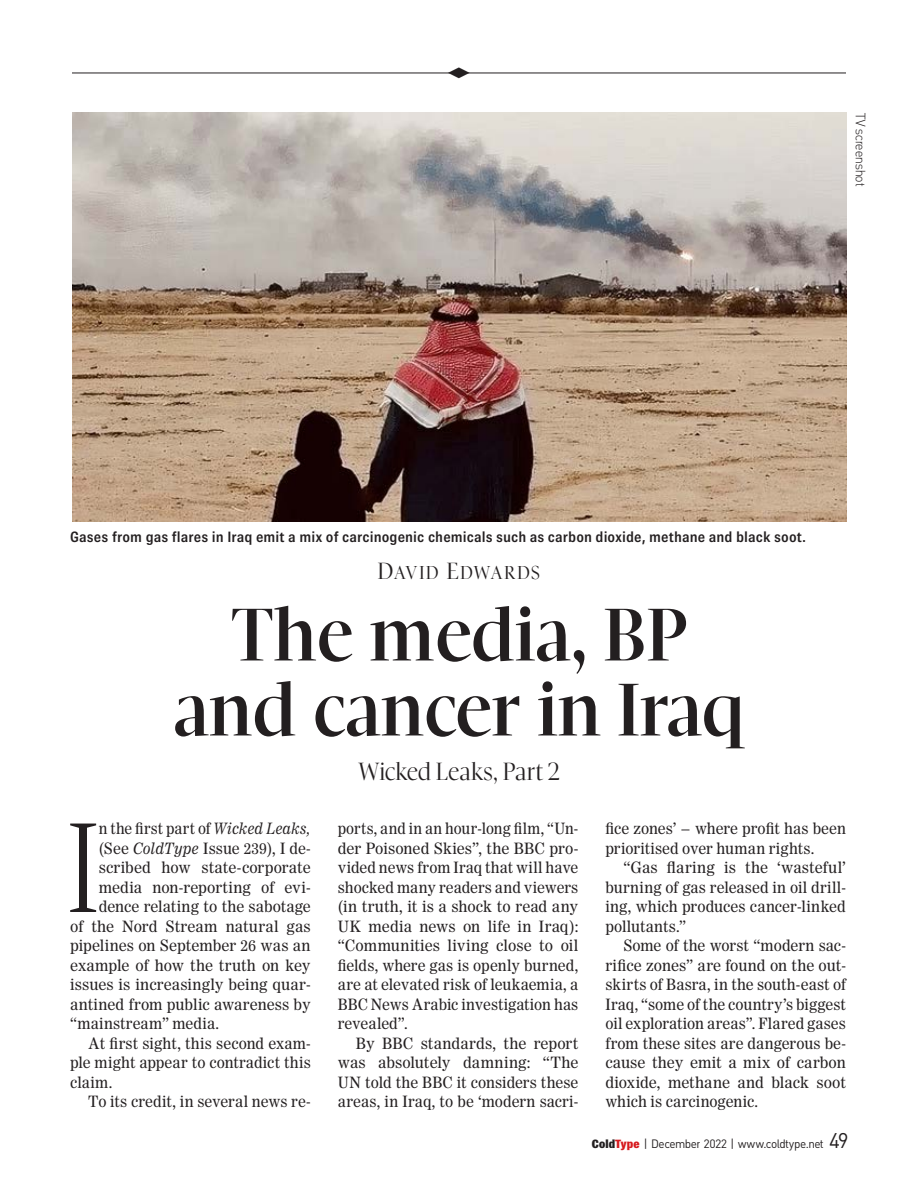
<style>
.page{position:relative;width:918px;height:1188px;background:#fff}
.page>*{position:absolute;margin:0;border:0;box-sizing:border-box;transform-origin:0 0}
.Text1_Drop{font:300 130.65px "Pratt Nova";color:#231f20;scale:.91 1}
.Headline2_Main{font:700 76.35px/75px "Pratt Nova Fine";letter-spacing:-.01em;color:#231f20;text-align:center;scale:.94 1}
.Headline3_Intro{font:25.5px "Pratt Nova Fine";letter-spacing:-.005em;color:#231f20;scale:.95 1}
.Headline1_Byline{font:19.2px "Pratt Nova Fine Regular SC800";letter-spacing:.075em;color:#231f20}
.Text2_Text{font:15.45px/19.5px "Worldwide";color:#231f20;text-align:justify}
.Text2_Text-2{font:15.45px/19.5px "Worldwide";color:#231f20;text-align:justify;scale:.96 1}
.Text1_Drop-2{font:15.45px "Worldwide";letter-spacing:.005em;color:#231f20}
.Text1_Drop-3{font:15.45px "Worldwide";letter-spacing:.005em;color:#231f20;scale:.96 1}
.Text5_Caption{font:600 15px "Brown Pro";letter-spacing:.005em;color:#231f20}
.Text4_Caption_Credit{font:300 13.5px "Nu Din";letter-spacing:.02em;color:#231f20}
.t1{font:12px "Nu Din";letter-spacing:.015em;color:#231f20}
.s1{font-size:24px}
.s2{font-style:italic}
.s3{font-family:"Brown";font-weight:800}
.s4{font-family:"Brown";font-weight:800;color:#d71b1f}
.s5{font-size:21px}
</style>
<div class="page">
<hr style="left:72px;top:73px;width:774px;height:1px;background:#231f20">
<img style="left:72px;top:112px;width:774px;height:410px">
<svg style="left:448px;top:72px;width:22px;height:2px"></svg>
<p class="Text4_Caption_Credit" style="left:869px;top:112px;width:75px;rotate:90deg">TV screenshot</p>
<p class="Text5_Caption" style="left:70px;top:528px;width:738px">Gases from gas flares in Iraq emit a mix of carcinogenic chemicals such as carbon dioxide, methane and black soot.</p>
<p class="Headline1_Byline" style="left:378px;top:563px;width:162px"><span class="s1">D</span>AVID <span class="s1">E</span>DWARDS</p>
<p class="Headline2_Main" style="left:173px;top:599px;width:610px">The media, BP and cancer in Iraq</p>
<p class="Headline3_Intro" style="left:358px;top:758px;width:214px">Wicked Leaks, Part 2</p>
<p class="Text1_Drop" style="left:68px;top:799px;width:36px">I</p>
<p class="Text1_Drop-3" style="left:99px;top:819px;width:222px">n the first part of <span class="s2">Wicked Leaks,</span></p>
<p class="Text1_Drop-2" style="left:99px;top:839px;width:214px">(See <span class="s2">ColdType</span> Issue 239), I de-</p>
<p class="Text1_Drop-2" style="left:99px;top:858px;width:214px">scribed how state-corporate</p>
<p class="Text1_Drop-2" style="left:99px;top:878px;width:214px">media non-reporting of evi-</p>
<p class="Text1_Drop-2" style="left:99px;top:897px;width:214px">dence relating to the sabotage</p>
<p class="Text1_Drop-2" style="left:70px;top:917px;width:242px">of the Nord Stream natural gas</p>
<p class="Text1_Drop-2" style="left:70px;top:936px;width:242px">pipelines on September 26 was an</p>
<p class="Text1_Drop-2" style="left:70px;top:956px;width:242px">example of how the truth on key</p>
<p class="Text1_Drop-2" style="left:70px;top:975px;width:242px">issues is increasingly being quar-</p>
<p class="Text1_Drop-2" style="left:70px;top:995px;width:242px">antined from public awareness by</p>
<p class="Text1_Drop-2" style="left:70px;top:1014px;width:150px">“mainstream” media.</p>
<p class="Text2_Text" style="left:70px;top:1033px;width:242px;text-indent:18px">At first sight, this second exam&shy;ple might appear to contradict this claim.</p>
<p class="Text2_Text" style="left:88px;top:1092px;width:224px">To its credit, in several news re-</p>
<p class="Text2_Text-2" style="left:338px;top:819px;width:252px">ports, and in an hour-long film, “Un&shy;der Poisoned Skies”, the BBC pro&shy;vided news from Iraq that will have shocked many readers and viewers (in truth, it is a shock to read any UK media news on life in Iraq): “Communities living close to oil fields, where gas is openly burned, are at elevated risk of leukaemia, a BBC News Arabic investigation has revealed”.</p>
<p class="Text2_Text" style="left:338px;top:1033px;width:242px;text-indent:18px">By BBC standards, the report was absolutely damning: “The UN told the BBC it considers these areas, in Iraq, to be ‘modern sacri-</p>
<p class="Text2_Text" style="left:605px;top:819px;width:242px">fice zones’ – where profit has been prioritised over human rights.</p>
<p class="Text2_Text" style="left:605px;top:858px;width:242px;text-indent:18px">“Gas flaring is the ‘wasteful’ burning of gas released in oil drill&shy;ing, which produces cancer-linked pollutants.”</p>
<p class="Text2_Text" style="left:605px;top:936px;width:242px;text-indent:18px">Some of the worst “modern sac&shy;rifice zones” are found on the out&shy;skirts of Basra, in the south-east of Iraq, “some of the country’s biggest oil exploration areas”. Flared gases from these sites are dangerous be&shy;cause they emit a mix of carbon dioxide, methane and black soot which is carcinogenic.</p>
<p class="t1" style="left:592px;top:1136px;width:258px"><span class="s3">Cold</span><span class="s4">Type</span> | December 2022 | www.coldtype.net <span class="s5">49</span></p>
</div>
